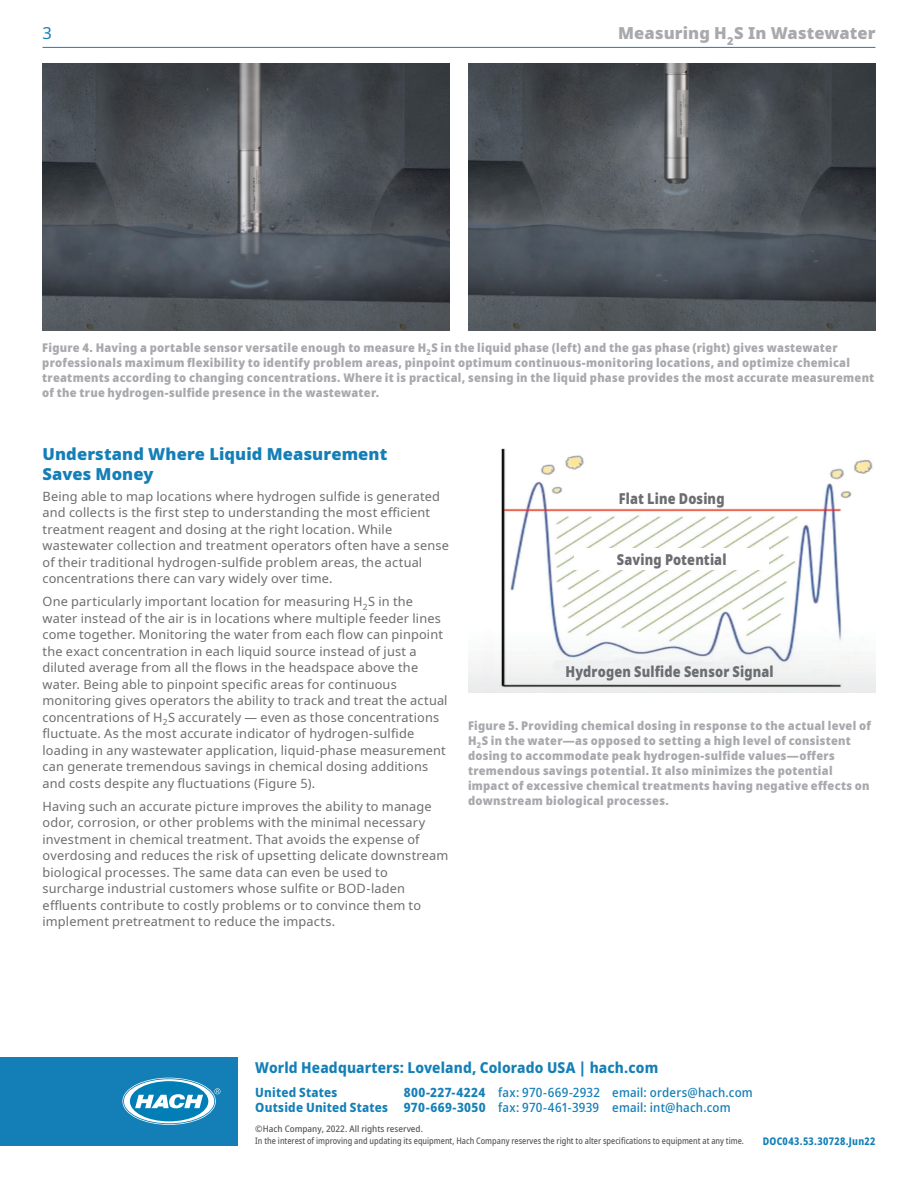
<style>
.page{position:relative;width:918px;height:1188px;background:#fff}
.page>*{position:absolute;margin:0;border:0;box-sizing:border-box;transform-origin:0 0}
.Head_2{font:900 16.5px/19.5px "Noto Sans";letter-spacing:.01em;color:#147fb7}
.Running_Head_Right{font:900 16.5px "Noto Sans";letter-spacing:.005em;color:#a8a9ad}
.t1{font:16.5px "Noto Sans";color:#147fb7}
.FIGURE-Label_Large{font:900 15px "Noto Sans";letter-spacing:.01em;color:#6c6d70;scale:.85 1}
.Text_1_Color{font:800 semi-condensed 15px "Noto Sans";letter-spacing:.01em;color:#147fb7}
.Text_1_Gray{font:12.75px/16.5px "Noto Sans";letter-spacing:.015em;color:#6c6d70}
.Text_1_Color-2{font:500 semi-condensed 12.75px "Noto Sans";letter-spacing:.015em;color:#147fb7}
.Text_1_Color-3{font:800 semi-condensed 12.75px "Noto Sans";letter-spacing:.015em;color:#147fb7}
.Caption_Photo{font:900 semi-condensed 12px/15px "Noto Sans";letter-spacing:.02em;color:#a8a9ad}
.Doc_ID_No{font:800 condensed 10.5px "Noto Sans";letter-spacing:.025em;color:#147fb7}
.t2{font:500 semi-condensed 9px "Noto Sans";color:#57585a;scale:.9 1}
.t3{font:500 semi-condensed 9px "Noto Sans";color:#57585a}
.s1{font-weight:800}
</style>
<div class="page">
<hr style="left:43px;top:47px;width:832px;height:1px;background:#147fb7">
<div style="left:0;top:1057px;width:237px;height:88px;background:#147fb7"></div>
<svg style="left:122px;top:1078px;width:98px;height:47px"></svg>
<img style="left:43px;top:64px;width:407px;height:266px">
<img style="left:468px;top:64px;width:407px;height:266px">
<img style="left:468px;top:448px;width:407px;height:244px">
<div style="left:574px;top:549px;width:195px;height:21px;background:#fff"></div>
<p class="t1" style="left:43px;top:22px;width:11px">3</p>
<p class="Running_Head_Right" style="left:618px;top:21px;width:259px">Measuring H<sub>2</sub>S In Wastewater</p>
<p class="Caption_Photo" style="left:42px;top:340px;width:834px">Figure 4. Having a portable sensor versatile enough to measure H<sub>2</sub>S in the liquid phase (left) and the gas phase (right) gives wastewater professionals maximum flexibility to identify problem areas, pinpoint optimum continuous-monitoring locations, and optimize chemical treatments according to changing concentrations. Where it is practical, sensing in the liquid phase provides the most accurate measurement of the true hydrogen-sulfide presence in the wastewater.</p>
<p class="Head_2" style="left:43px;top:445px;width:346px">Understand Where Liquid Measurement<br>Saves Money</p>
<p class="Text_1_Gray" style="left:43px;top:488px;width:408px">Being able to map locations where hydrogen sulfide is generated and collects is the first step to understanding the most efficient treatment reagent and dosing at the right location. While wastewater collection and treatment operators often have a sense of their traditional hydrogen-sulfide problem areas, the actual concentrations there can vary widely over time.</p>
<p class="Text_1_Gray" style="left:43px;top:594px;width:407px">One particularly important location for measuring H<sub>2</sub>S in the water instead of the air is in locations where multiple feeder lines come together. Monitoring the water from each flow can pinpoint the exact concentration in each liquid source instead of just a diluted average from all the flows in the headspace above the water. Being able to pinpoint specific areas for continuous monitoring gives operators the ability to track and treat the actual concentrations of H<sub>2</sub>S accurately — even as those concentrations fluctuate. As the most accurate indicator of hydrogen-sulfide loading in any wastewater application, liquid-phase measurement can generate tremendous savings in chemical dosing additions and costs despite any fluctuations (Figure 5).</p>
<p class="Text_1_Gray" style="left:43px;top:798px;width:407px">Having such an accurate picture improves the ability to manage odor, corrosion, or other problems with the minimal necessary investment in chemical treatment. That avoids the expense of overdosing and reduces the risk of upsetting delicate downstream biological processes. The same data can even be used to surcharge industrial customers whose sulfite or BOD-laden effluents contribute to costly problems or to convince them to implement pretreatment to reduce the impacts.</p>
<p class="FIGURE-Label_Large" style="left:619px;top:487px;width:126px">Flat Line Dosing</p>
<p class="FIGURE-Label_Large" style="left:617px;top:548px;width:130px">Saving Potential</p>
<p class="FIGURE-Label_Large" style="left:566px;top:660px;width:246px">Hydrogen Sulfide Sensor Signal</p>
<p class="Caption_Photo" style="left:468px;top:718px;width:405px">Figure 5. Providing chemical dosing in response to the actual level of H<sub>2</sub>S in the water—as opposed to setting a high level of consistent dosing to accommodate peak hydrogen-sulfide values—offers tremendous savings potential. It also minimizes the potential impact of excessive chemical treatments having negative effects on downstream biological processes.</p>
<p class="Text_1_Color" style="left:255px;top:1057px;width:405px">World Headquarters: Loveland, Colorado USA | hach.com</p>
<p class="Text_1_Color-3" style="left:255px;top:1083px;width:84px">United States</p>
<p class="Text_1_Color-2" style="left:404px;top:1083px;width:351px"><span class="s1">800-227-4224</span> fax: 970-669-2932 email: orders@hach.com</p>
<p class="Text_1_Color-2" style="left:255px;top:1098px;width:477px"><span class="s1">Outside United States 970-669-3050</span> fax: 970-461-3939 email: int@hach.com</p>
<p class="t3" style="left:255px;top:1123px;width:169px">©Hach Company, 2022. All rights reserved.</p>
<p class="t2" style="left:255px;top:1135px;width:545px">In the interest of improving and updating its equipment, Hach Company reserves the right to alter specifications to equipment at any time.</p>
<p class="Doc_ID_No" style="left:763px;top:1134px;width:114px">DOC043.53.30728.Jun22</p>
</div>
